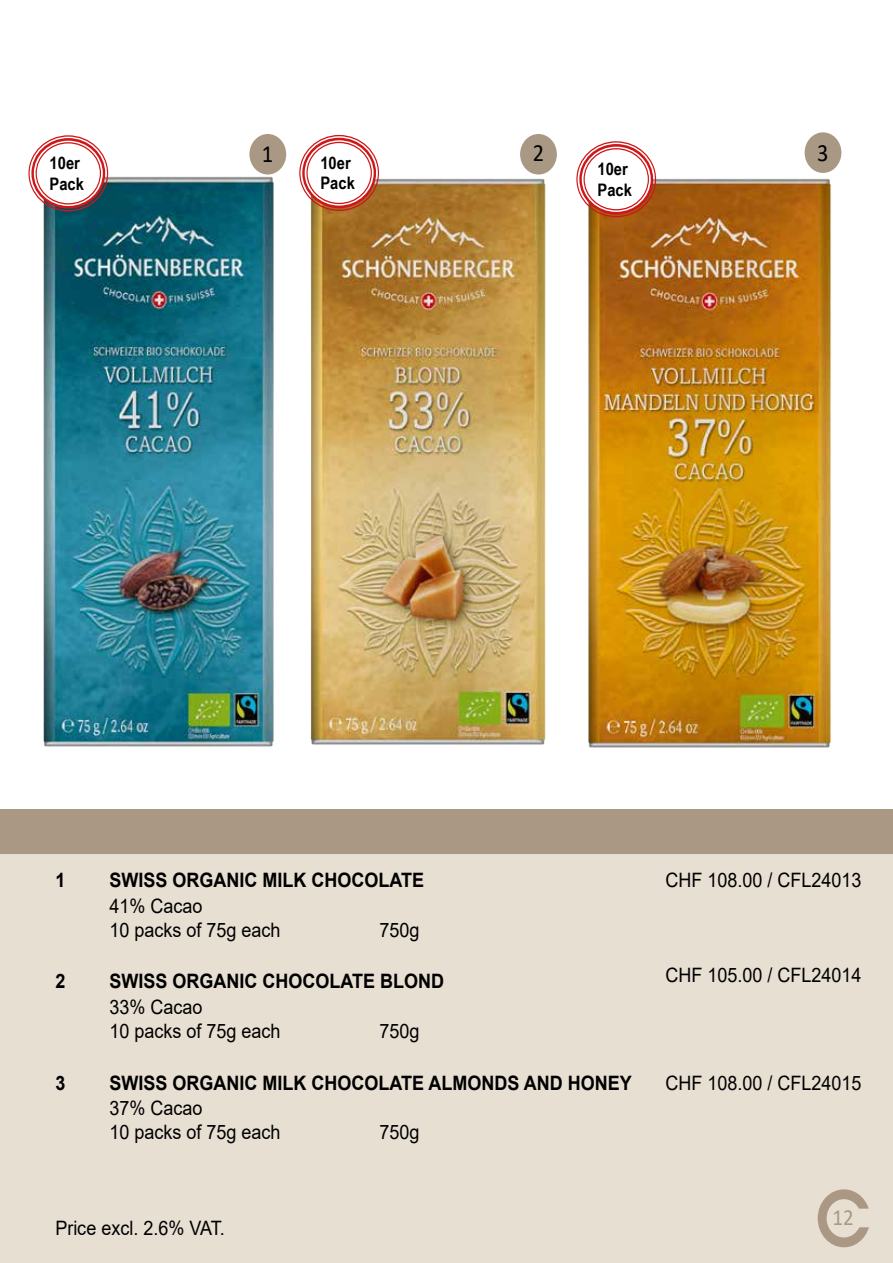
<style>
.page{position:relative;width:893px;height:1263px;background:#fff}
.page>*{position:absolute;margin:0;border:0;box-sizing:border-box;transform-origin:0 0}
.t1{font:24.75px "Calibri";color:#000;scale:.91 1}
.t2{font:23.1px "Calibri";color:#aa9884;scale:.91 1}
.t3{font:19.8px/23.9px "Arial";color:#000;scale:.91 1}
.t4{font:700 19.8px "Arial";color:#000;scale:.91 1}
.t5{font:700 17.25px/20.7px "Arial Narrow";color:#000;scale:1.04 1}
</style>
<div class="page">
<img style="left:576px;top:163px;width:263px;height:585px">
<img style="left:299px;top:163px;width:255px;height:582px">
<div style="left:805px;top:132px;width:36px;height:41px;background:#a99884;border-radius:50%"></div>
<div style="left:0;top:847px;width:893px;height:416px;background:#e8dfd3"></div>
<div style="left:0;top:809px;width:893px;height:44px;background:#aa9884"></div>
<svg style="left:818px;top:1189px;width:51px;height:58px"></svg>
<img style="left:29px;top:161px;width:256px;height:586px">
<svg style="left:33px;top:139px;width:71px;height:68px"></svg>
<div style="left:28px;top:135px;width:80px;height:76px;border:1px solid #cd1719;border-radius:50%"></div>
<div style="left:31px;top:138px;width:74px;height:71px;border:3px solid #cd1719;border-radius:50%"></div>
<div style="left:36px;top:142px;width:65px;height:62px;border:1px solid #cd1719;border-radius:50%"></div>
<svg style="left:303px;top:139px;width:72px;height:68px"></svg>
<div style="left:299px;top:135px;width:80px;height:76px;border:1px solid #cd1719;border-radius:50%"></div>
<div style="left:302px;top:138px;width:74px;height:70px;border:3px solid #cd1719;border-radius:50%"></div>
<div style="left:306px;top:142px;width:66px;height:62px;border:1px solid #cd1719;border-radius:50%"></div>
<div style="left:581px;top:145px;width:71px;height:68px;background:#fff;border-radius:50%"></div>
<div style="left:576px;top:141px;width:80px;height:76px;border:1px solid #cd1719;border-radius:50%"></div>
<div style="left:579px;top:144px;width:74px;height:70px;border:3px solid #cd1719;border-radius:50%"></div>
<div style="left:583px;top:148px;width:66px;height:62px;border:1px solid #cd1719;border-radius:50%"></div>
<div style="left:249px;top:134px;width:37px;height:41px;background:#a99884;border-radius:50%"></div>
<div style="left:520px;top:134px;width:37px;height:41px;background:#a99884;border-radius:50%"></div>
<p class="t1" style="left:262px;top:136px;width:14px">1</p>
<p class="t1" style="left:533px;top:136px;width:14px">2</p>
<p class="t1" style="left:817px;top:135px;width:14px">3</p>
<p class="t5" style="left:50px;top:152px;width:35px">10er<br>Pack</p>
<p class="t5" style="left:320px;top:151px;width:35px">10er<br>Pack</p>
<p class="t5" style="left:597px;top:158px;width:35px">10er<br>Pack</p>
<p class="t4" style="left:55px;top:866px;width:12px">1</p>
<p class="t4" style="left:109px;top:866px;width:347px">SWISS ORGANIC MILK CHOCOLATE</p>
<p class="t3" style="left:109px;top:894px;width:190px">41% Cacao<br>10 packs of 75g each</p>
<p class="t3" style="left:379px;top:918px;width:45px">750g</p>
<p class="t4" style="left:55px;top:967px;width:12px">2</p>
<p class="t4" style="left:109px;top:967px;width:369px">SWISS ORGANIC CHOCOLATE BLOND</p>
<p class="t3" style="left:109px;top:995px;width:190px">33% Cacao<br>10 packs of 75g each</p>
<p class="t3" style="left:379px;top:1019px;width:45px">750g</p>
<p class="t4" style="left:55px;top:1069px;width:12px">3</p>
<p class="t4" style="left:109px;top:1069px;width:575px">SWISS ORGANIC MILK CHOCOLATE ALMONDS AND HONEY</p>
<p class="t3" style="left:109px;top:1096px;width:190px">37% Cacao<br>10 packs of 75g each</p>
<p class="t3" style="left:379px;top:1120px;width:45px">750g</p>
<p class="t3" style="left:55px;top:1215px;width:188px">Price excl. 2.6% VAT.</p>
<p class="t3" style="left:665px;top:868px;width:217px">CHF 108.00 / CFL24013</p>
<p class="t3" style="left:665px;top:963px;width:217px">CHF 105.00 / CFL24014</p>
<p class="t3" style="left:665px;top:1070px;width:217px">CHF 108.00 / CFL24015</p>
<p class="t2" style="left:832px;top:1201px;width:25px">12</p>
</div>
